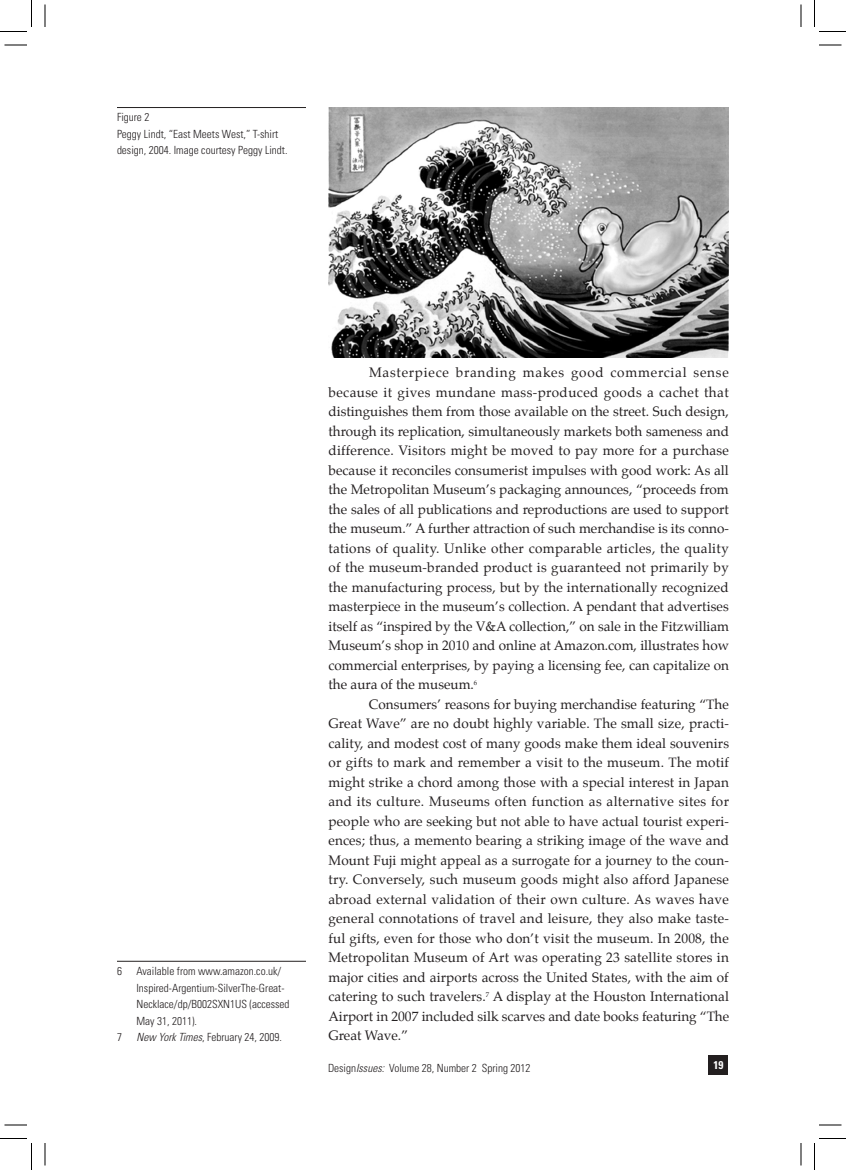
<style>
.page{position:relative;width:846px;height:1170px;background:#fff}
.page>*{position:absolute;margin:0;border:0;box-sizing:border-box;transform-origin:0 0}
.t1{font:13.5px/19.5px "Palatino";color:#231f20;text-align:justify}
.t2{font:300 condensed 11.25px/16.5px "Univers";color:#231f20}
.t3{font:700 condensed 11.25px "Univers";color:#fff}
.s1{font-style:italic}
</style>
<div class="page">
<div style="left:709px;top:1055px;width:19px;height:20px;background:#231f20"></div>
<hr style="left:117px;top:961px;width:189px;height:1px;background:#231f20">
<img style="left:328px;top:108px;width:401px;height:249px">
<hr style="left:117px;top:107px;width:189px;height:1px;background:#231f20">
<svg style="left:4px;top:45px;width:23px;height:1px"></svg>
<svg style="left:819px;top:45px;width:23px;height:1px"></svg>
<svg style="left:4px;top:1125px;width:23px;height:1px"></svg>
<svg style="left:819px;top:1125px;width:23px;height:1px"></svg>
<svg style="left:45px;top:4px;width:1px;height:23px"></svg>
<svg style="left:45px;top:1143px;width:1px;height:23px"></svg>
<svg style="left:801px;top:4px;width:1px;height:23px"></svg>
<svg style="left:801px;top:1143px;width:1px;height:23px"></svg>
<svg style="left:0;top:0;width:32px;height:32px"></svg>
<svg style="left:0;top:1138px;width:32px;height:32px"></svg>
<svg style="left:814px;top:0;width:32px;height:32px"></svg>
<svg style="left:814px;top:1138px;width:32px;height:32px"></svg>
<p class="t2" style="left:117px;top:109px;width:172px">Figure 2<br>Peggy Lindt, “East Meets West,” T-shirt design, 2004. Image courtesy Peggy Lindt.</p>
<p class="t2" style="left:117px;top:963px;width:6px">6</p>
<p class="t2" style="left:136px;top:963px;width:155px">Available from www.amazon.co.uk/<br>Inspired-Argentium-SilverThe-Great-<br>Necklace/dp/B002SXN1US (accessed<br>May 31, 2011).</p>
<p class="t2" style="left:117px;top:1029px;width:6px">7</p>
<p class="t2" style="left:136px;top:1029px;width:147px"><span class="s1">New York Times</span>, February 24, 2009.</p>
<p class="t1" style="left:328px;top:363px;width:402px;text-indent:40px">Masterpiece branding makes good commercial sense because it gives mundane mass-produced goods a cachet that distinguishes them from those available on the street. Such design, through its replication, simultaneously markets both sameness and difference. Visitors might be moved to pay more for a purchase because it reconciles consumerist impulses with good work: As all the Metropolitan Museum’s packaging announces, “proceeds from the sales of all publications and reproductions are used to support the museum.” A further attraction of such merchandise is its conno&shy;tations of quality. Unlike other comparable articles, the quality of the museum-branded product is guaranteed not primarily by the manufacturing process, but by the internationally recognized masterpiece in the museum’s collection. A pendant that advertises itself as “inspired by the V&amp;A collection,” on sale in the Fitzwilliam Museum’s shop in 2010 and online at Amazon.com, illustrates how commercial enterprises, by paying a licensing fee, can capitalize on the aura of the museum.<sup>6</sup></p>
<p class="t1" style="left:328px;top:694px;width:402px;text-indent:40px">Consumers’ reasons for buying merchandise featuring “The Great Wave” are no doubt highly variable. The small size, practi&shy;cality, and modest cost of many goods make them ideal souvenirs or gifts to mark and remember a visit to the museum. The motif might strike a chord among those with a special interest in Japan and its culture. Museums often function as alternative sites for people who are seeking but not able to have actual tourist experi&shy;ences; thus, a memento bearing a striking image of the wave and Mount Fuji might appeal as a surrogate for a journey to the coun&shy;try. Conversely, such museum goods might also afford Japanese abroad external validation of their own culture. As waves have general connotations of travel and leisure, they also make taste&shy;ful gifts, even for those who don’t visit the museum. In 2008, the Metropolitan Museum of Art was operating 23 satellite stores in major cities and airports across the United States, with the aim of catering to such travelers.<sup>7</sup> A display at the Houston International Airport in 2007 included silk scarves and date books featuring “The Great Wave.”</p>
<p class="t2" style="left:328px;top:1059px;width:204px">Design<span class="s1">Issues:</span> Volume 28, Number 2 Spring 2012</p>
<p class="t3" style="left:714px;top:1058px;width:11px">19</p>
</div>
